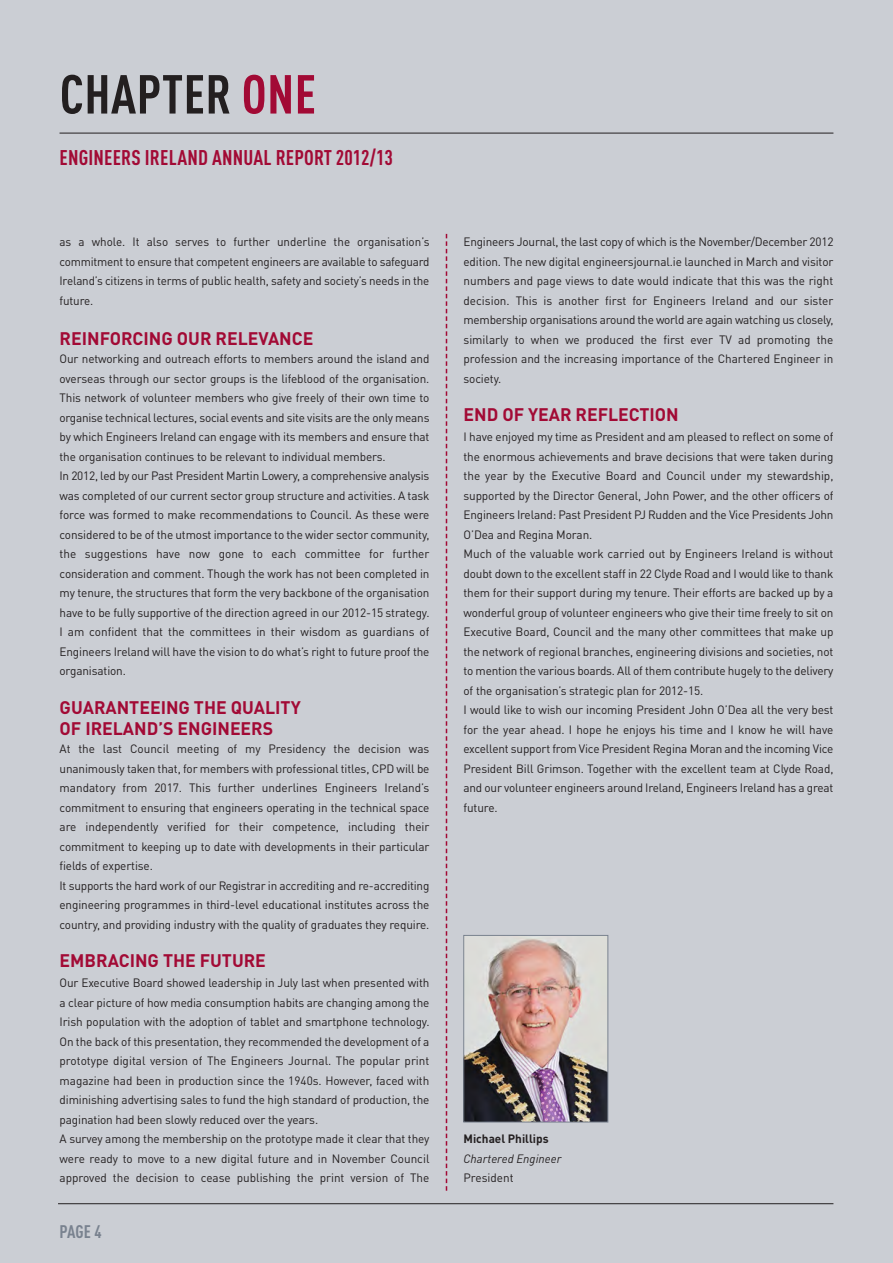
<style>
.page{position:relative;width:893px;height:1263px;background:#cbced4}
.page>*{position:absolute;margin:0;border:0;box-sizing:border-box;transform-origin:0 0}
.t1{font:700 condensed 54px "DINOT";letter-spacing:.01em;color:#231f20}
.t2{font:700 condensed 21px "DINOT";letter-spacing:.01em;color:#a20a35}
.t3{font:700 18px/21.6px "DINOT";color:#a20a35}
.t4{font:700 condensed 18px "DINOT";color:#79828f}
.t5{font:12px/19.5px "DINOT";letter-spacing:-.01em;color:#231f20}
.t6{font:italic 12px "DINOT";color:#231f20}
.t7{font:700 12px "DINOT";color:#231f20}
.s1{color:#a20a35}
</style>
<div class="page">
<hr style="left:58px;top:1203px;width:775px;height:1px;background:#231f20">
<svg style="left:446px;top:234px;width:1px;height:957px"></svg>
<hr style="left:60px;top:133px;width:773px;height:1px;background:#231f20">
<img style="left:465px;top:937px;width:141px;height:183px">
<div style="left:463px;top:935px;width:145px;height:187px;border:1px solid #79828f"></div>
<h1 class="t1" style="left:60px;top:75px;width:258px">CHAPTER <span class="s1">ONE</span></h1>
<h2 class="t2" style="left:60px;top:150px;width:335px">ENGINEERS IRELAND ANNUAL REPORT 2012/13</h2>
<p class="t5" style="left:60px;top:233px;width:371px;text-align:justify">as a whole. It also serves to further underline the organisation’s commitment to ensure that competent engineers are available to safeguard Ireland’s citizens in terms of public health, safety and society’s needs in the future.</p>
<h3 class="t3" style="left:60px;top:330px;width:255px">REINFORCING OUR RELEVANCE</h3>
<p class="t5" style="left:60px;top:350px;width:371px">Our networking and outreach efforts to members around the island and overseas through our sector groups is the lifeblood of the organisation.<br>This network of volunteer members who give freely of their own time to organise technical lectures, social events and site visits are the only means by which Engineers Ireland can engage with its members and ensure that the organisation continues to be relevant to individual members.<br>In 2012, led by our Past President Martin Lowery, a comprehensive analysis was completed of our current sector group structure and activities. A task force was formed to make recommendations to Council. As these were considered to be of the utmost importance to the wider sector community, the suggestions have now gone to each committee for further consideration and comment. Though the work has not been completed in my tenure, the structures that form the very backbone of the organisation have to be fully supportive of the direction agreed in our 2012-15 strategy.<br>I am confident that the committees in their wisdom as guardians of Engineers Ireland will have the vision to do what’s right to future proof the organisation.</p>
<h3 class="t3" style="left:60px;top:698px;width:243px">GUARANTEEING THE QUALITY<br>OF IRELAND’S ENGINEERS</h3>
<p class="t5" style="left:60px;top:740px;width:371px">At the last Council meeting of my Presidency the decision was unanimously taken that, for members with professional titles, CPD will be mandatory from 2017. This further underlines Engineers Ireland’s commitment to ensuring that engineers operating in the technical space are independently verified for their competence, including their commitment to keeping up to date with developments in their particular fields of expertise.<br>It supports the hard work of our Registrar in accrediting and re-accrediting engineering programmes in third-level educational institutes across the country, and providing industry with the quality of graduates they require.</p>
<h3 class="t3" style="left:60px;top:952px;width:208px">EMBRACING THE FUTURE</h3>
<p class="t5" style="left:60px;top:974px;width:371px">Our Executive Board showed leadership in July last when presented with a clear picture of how media consumption habits are changing among the Irish population with the adoption of tablet and smartphone technology.<br>On the back of this presentation, they recommended the development of a prototype digital version of The Engineers Journal. The popular print magazine had been in production since the 1940s. However, faced with diminishing advertising sales to fund the high standard of production, the pagination had been slowly reduced over the years.<br>A survey among the membership on the prototype made it clear that they were ready to move to a new digital future and in November Council approved the decision to cease publishing the print version of The</p>
<h3 class="t4" style="left:60px;top:1225px;width:43px">PAGE 4</h3>
<p class="t5" style="left:463px;top:233px;width:371px;text-align:justify">Engineers Journal, the last copy of which is the November/December 2012 edition. The new digital engineersjournal.ie launched in March and visitor numbers and page views to date would indicate that this was the right decision. This is another first for Engineers Ireland and our sister membership organisations around the world are again watching us closely, similarly to when we produced the first ever TV ad promoting the profession and the increasing importance of the Chartered Engineer in society.</p>
<h3 class="t3" style="left:464px;top:406px;width:217px">END OF YEAR REFLECTION</h3>
<p class="t5" style="left:463px;top:428px;width:371px">I have enjoyed my time as President and am pleased to reflect on some of the enormous achievements and brave decisions that were taken during the year by the Executive Board and Council under my stewardship, supported by the Director General, John Power, and the other officers of Engineers Ireland: Past President PJ Rudden and the Vice Presidents John O’Dea and Regina Moran.<br>Much of the valuable work carried out by Engineers Ireland is without doubt down to the excellent staff in 22 Clyde Road and I would like to thank them for their support during my tenure. Their efforts are backed up by a wonderful group of volunteer engineers who give their time freely to sit on Executive Board, Council and the many other committees that make up the network of regional branches, engineering divisions and societies, not to mention the various boards. All of them contribute hugely to the delivery of the organisation’s strategic plan for 2012-15.<br>I would like to wish our incoming President John O’Dea all the very best for the year ahead. I hope he enjoys his time and I know he will have excellent support from Vice President Regina Moran and the incoming Vice President Bill Grimson. Together with the excellent team at Clyde Road, and our volunteer engineers around Ireland, Engineers Ireland has a great future.</p>
<p class="t7" style="left:463px;top:1135px;width:87px">Michael Phillips</p>
<p class="t6" style="left:463px;top:1154px;width:99px">Chartered Engineer</p>
<p class="t5" style="left:463px;top:1169px;width:52px">President</p>
</div>
